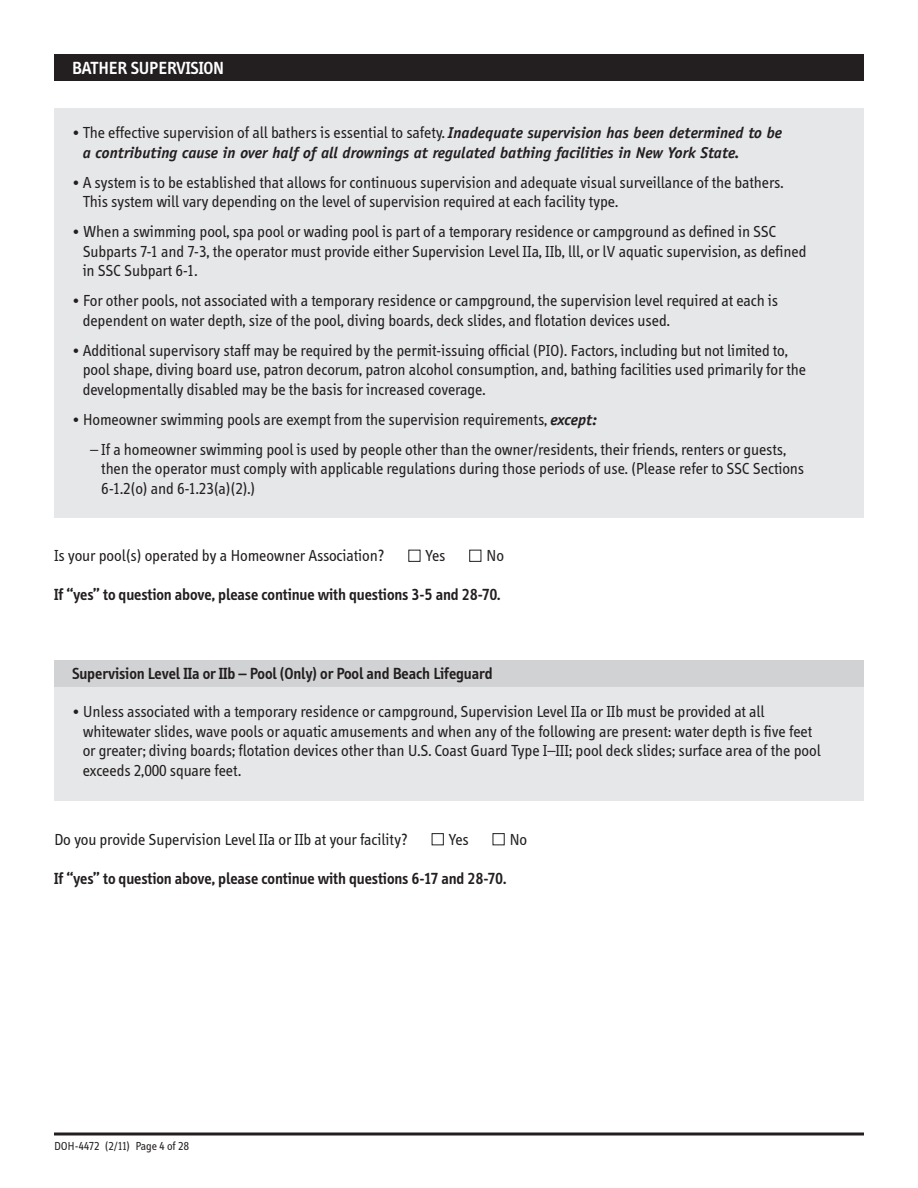
<style>
.page{position:relative;width:918px;height:1188px;background:#fff}
.page>*{position:absolute;margin:0;border:0;box-sizing:border-box;transform-origin:0 0}
.t1{font:600 18px "Info";color:#fff}
.t2{font:16.5px/19.5px "Info";color:#231f20}
.t3{font:600 16.5px "Info";color:#231f20}
.t4{font:italic 700 15.75px "Officina Sans";color:#231f20}
.t5{font:12px "Info";color:#231f20}
.s1{font-family:"Officina Sans";font-weight:700;font-style:italic;font-size:15.75px}
</style>
<div class="page">
<svg style="left:54px;top:1132px;width:810px;height:4px"></svg>
<div style="left:54px;top:54px;width:810px;height:27px;background:#231f20"></div>
<div style="left:469px;top:550px;width:12px;height:12px;border:1px solid #231f20"></div>
<div style="left:408px;top:550px;width:12px;height:12px;border:1px solid #231f20"></div>
<div style="left:493px;top:833px;width:12px;height:12px;border:1px solid #231f20"></div>
<div style="left:432px;top:833px;width:12px;height:12px;border:1px solid #231f20"></div>
<div style="left:54px;top:108px;width:810px;height:410px;background:#e6e7e9"></div>
<div style="left:54px;top:687px;width:810px;height:114px;background:#e6e7e9"></div>
<div style="left:54px;top:660px;width:810px;height:27px;background:#d1d2d4"></div>
<p class="t1" style="left:72px;top:61px;width:153px">BATHER SUPERVISION</p>
<p class="t2" style="left:72px;top:124px;width:712px">• The effective supervision of all bathers is essential to safety. <span class="s1">Inadequate supervision has been determined to be</span></p>
<p class="t4" style="left:83px;top:147px;width:658px">a contributing cause in over half of all drownings at regulated bathing facilities in New York State.</p>
<p class="t2" style="left:83px;top:174px;width:702px;text-indent:-11px">• A system is to be established that allows for continuous supervision and adequate visual surveillance of the bathers.<br>This system will vary depending on the level of supervision required at each facility type.</p>
<p class="t2" style="left:83px;top:223px;width:725px;text-indent:-11px">• When a swimming pool, spa pool or wading pool is part of a temporary residence or campground as defined in SSC<br>Subparts 7-1 and 7-3, the operator must provide either Supervision Level IIa, IIb, lll, or lV aquatic supervision, as defined in SSC Subpart 6-1.</p>
<p class="t2" style="left:83px;top:292px;width:697px;text-indent:-11px">• For other pools, not associated with a temporary residence or campground, the supervision level required at each is dependent on water depth, size of the pool, diving boards, deck slides, and flotation devices used.</p>
<p class="t2" style="left:83px;top:342px;width:725px;text-indent:-11px">• Additional supervisory staff may be required by the permit-issuing official (PIO). Factors, including but not limited to, pool shape, diving board use, patron decorum, patron alcohol consumption, and, bathing facilities used primarily for the developmentally disabled may be the basis for increased coverage.</p>
<p class="t2" style="left:72px;top:411px;width:527px">• Homeowner swimming pools are exempt from the supervision requirements, <span class="s1">except:</span></p>
<p class="t2" style="left:101px;top:441px;width:704px;text-indent:-11px">– If a homeowner swimming pool is used by people other than the owner/residents, their friends, renters or guests, then the operator must comply with applicable regulations during those periods of use. (Please refer to SSC Sections<br>6-1.2(o) and 6-1.23(a)(2).)</p>
<p class="t2" style="left:54px;top:547px;width:332px">Is your pool(s) operated by a Homeowner Association?</p>
<p class="t2" style="left:425px;top:547px;width:22px">Yes</p>
<p class="t2" style="left:486px;top:547px;width:19px">No</p>
<p class="t3" style="left:54px;top:588px;width:448px">If “yes” to question above, please continue with questions 3-5 and 28-70.</p>
<p class="t3" style="left:72px;top:667px;width:422px">Supervision Level IIa or IIb – Pool (Only) or Pool and Beach Lifeguard</p>
<p class="t2" style="left:83px;top:703px;width:740px;text-indent:-11px">• Unless associated with a temporary residence or campground, Supervision Level IIa or IIb must be provided at all whitewater slides, wave pools or aquatic amusements and when any of the following are present: water depth is five feet or greater; diving boards; flotation devices other than U.S. Coast Guard Type I–III; pool deck slides; surface area of the pool exceeds 2,000 square feet.</p>
<p class="t2" style="left:54px;top:831px;width:355px">Do you provide Supervision Level IIa or IIb at your facility?</p>
<p class="t2" style="left:448px;top:831px;width:22px">Yes</p>
<p class="t2" style="left:509px;top:831px;width:19px">No</p>
<p class="t3" style="left:54px;top:872px;width:454px">If “yes” to question above, please continue with questions 6-17 and 28-70.</p>
<p class="t5" style="left:54px;top:1141px;width:137px">DOH-4472 (2/11) Page 4 of 28</p>
</div>
